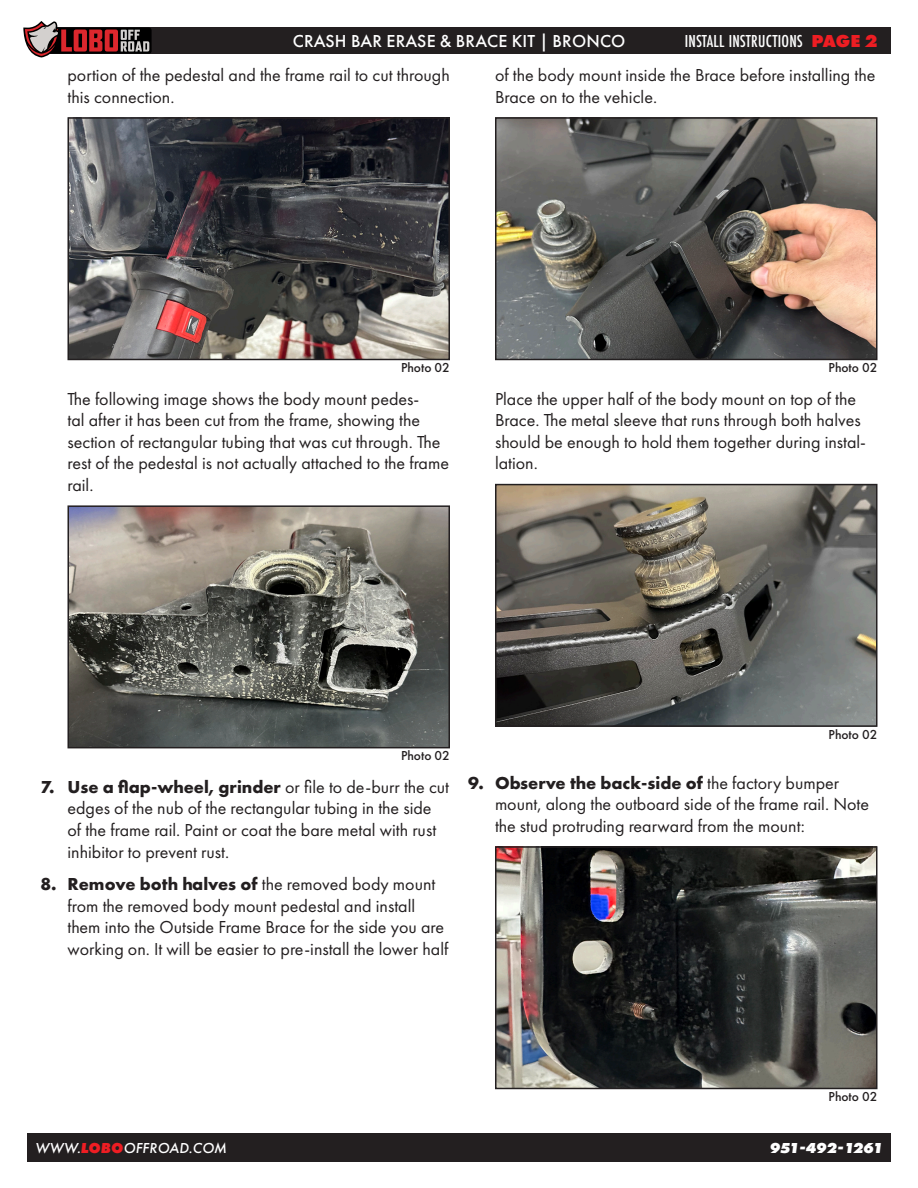
<style>
.page{position:relative;width:918px;height:1188px;background:#fff}
.page>*{position:absolute;margin:0;border:0;box-sizing:border-box;transform-origin:0 0}
.Instructions_Un-Numb{font:18px/21.6px "Futura PT";color:#231f20}
.t1{font:500 18px "Futura PT";letter-spacing:.01em;color:#fff}
.t2{font:500 18px "Futura PT Cond";letter-spacing:.01em;color:#fff}
.t3{font:italic 500 15px "Futura PT";letter-spacing:.01em;color:#fff}
.t4{font:italic 800 15px "Futura PT";letter-spacing:-.05em;color:#fff}
.Inline_Photo_Caption{font:500 13.5px "Futura PT";color:#231f20}
.s1{font-family:"Futura PT";font-weight:800;color:#ee1d23}
.s2{font-weight:700}
.s3{font-weight:800;color:#ee1d23}
</style>
<div class="page">
<div style="left:39px;top:27px;width:852px;height:27px;background:#231f20"></div>
<svg style="left:23px;top:21px;width:129px;height:36px"></svg>
<div style="left:27px;top:1133px;width:864px;height:28px;background:#231f20"></div>
<img style="left:71px;top:120px;width:376px;height:237px">
<div style="left:68px;top:117px;width:382px;height:243px;border:2px solid #231f20"></div>
<img style="left:71px;top:508px;width:376px;height:237px">
<div style="left:68px;top:505px;width:382px;height:243px;border:2px solid #231f20"></div>
<img style="left:498px;top:120px;width:377px;height:237px">
<div style="left:495px;top:117px;width:383px;height:243px;border:2px solid #231f20"></div>
<img style="left:498px;top:487px;width:377px;height:237px">
<div style="left:495px;top:484px;width:383px;height:243px;border:2px solid #231f20"></div>
<img style="left:498px;top:849px;width:377px;height:237px">
<div style="left:495px;top:846px;width:383px;height:243px;border:2px solid #231f20"></div>
<p class="t1" style="left:293px;top:31px;width:334px">CRASH BAR ERASE &amp; BRACE KIT | BRONCO</p>
<p class="Instructions_Un-Numb" style="left:68px;top:64px;width:384px">portion of the pedestal and the frame rail to cut through this connection.</p>
<p class="t2" style="left:685px;top:31px;width:194px">INSTALL INSTRUCTIONS <span class="s1">PAGE 2</span></p>
<p class="Instructions_Un-Numb" style="left:495px;top:64px;width:382px">of the body mount inside the Brace before installing the<br>Brace on to the vehicle.</p>
<p class="Inline_Photo_Caption" style="left:401px;top:360px;width:50px">Photo 02</p>
<p class="Instructions_Un-Numb" style="left:68px;top:388px;width:383px">The following image shows the body mount pedes-<br>tal after it has been cut from the frame, showing the section of rectangular tubing that was cut through. The rest of the pedestal is not actually attached to the frame rail.</p>
<p class="Inline_Photo_Caption" style="left:829px;top:360px;width:50px">Photo 02</p>
<p class="Instructions_Un-Numb" style="left:495px;top:388px;width:373px">Place the upper half of the body mount on top of the Brace. The metal sleeve that runs through both halves should be enough to hold them together during instal&shy;lation.</p>
<p class="Inline_Photo_Caption" style="left:401px;top:748px;width:50px">Photo 02</p>
<p class="Instructions_Un-Numb" style="left:68px;top:776px;width:383px;text-indent:-27px"><span class="s2">7. Use a flap-wheel, grinder</span> or file to de-burr the cut edges of the nub of the rectangular tubing in the side of the frame rail. Paint or coat the bare metal with rust inhibitor to prevent rust.</p>
<p class="Instructions_Un-Numb" style="left:68px;top:873px;width:382px;text-indent:-27px"><span class="s2">8. Remove both halves of</span> the removed body mount from the removed body mount pedestal and install them into the Outside Frame Brace for the side you are working on. It will be easier to pre-install the lower half</p>
<p class="Inline_Photo_Caption" style="left:829px;top:726px;width:50px">Photo 02</p>
<p class="Instructions_Un-Numb" style="left:495px;top:772px;width:376px;text-indent:-27px"><span class="s2">9. Observe the back-side of</span> the factory bumper mount, along the outboard side of the frame rail. Note the stud protruding rearward from the mount:</p>
<p class="Inline_Photo_Caption" style="left:829px;top:1089px;width:50px">Photo 02</p>
<p class="t3" style="left:35px;top:1139px;width:193px">WWW.<span class="s3">LOBO</span>OFFROAD.COM</p>
<p class="t4" style="left:770px;top:1138px;width:115px">951-492-1261</p>
</div>
